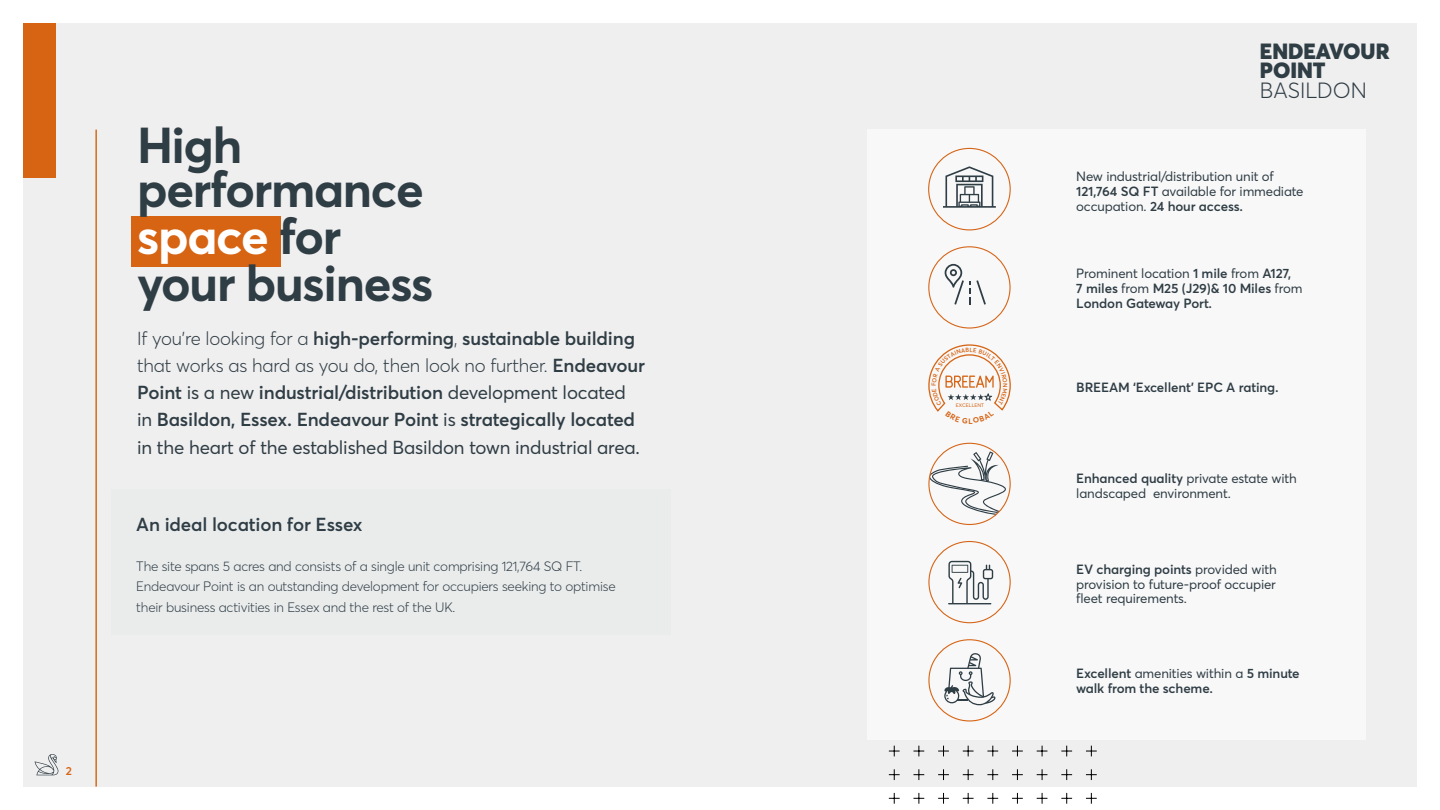
<style>
.page{position:relative;width:1440px;height:810px;background:#fff}
.page>*{position:absolute;margin:0;border:0;box-sizing:border-box;transform-origin:0 0}
.t1{font:700 49.8px/45.8px "Averta Std";letter-spacing:-.025em;color:#2f3d45}
.t2{font:900 21.75px/18.8px "Averta Std";color:#2f3d45}
.t3{font:300 21.75px "Averta Std";color:#2f3d45}
.t4{font:600 18.6px/27.2px "Averta Std";letter-spacing:-.01em;color:#2f3d45}
.t5{font:300 13.5px/20px "Averta Std";letter-spacing:-.015em;color:#2f3d45}
.t6{font:13.2px/14.9px "Averta Std";letter-spacing:-.01em;color:#2f3d45}
.t7{font:600 13.2px/14.9px "Averta Std";letter-spacing:-.01em;color:#2f3d45}
.t8{font:600 11.55px "Averta Std";color:#d76413}
.t9{font:5.03px "Averta Std";color:#d66516}
.s1{color:#fff}
.s2{font-weight:300}
.s3{font-weight:400}
.s4{font-weight:600}
</style>
<div class="page">
<div style="left:23px;top:23px;width:1394px;height:764px;background:#f0efef"></div>
<div style="left:111px;top:490px;width:559px;height:145px;background:#eaecec"></div>
<div style="left:131px;top:216px;width:149px;height:50px;background:#d76413"></div>
<hr style="left:95px;top:130px;width:2px;height:657px;background:#d76413">
<svg style="left:1086px;top:746px;width:11px;height:10px"></svg>
<svg style="left:1061px;top:746px;width:11px;height:10px"></svg>
<svg style="left:1037px;top:746px;width:10px;height:10px"></svg>
<svg style="left:1012px;top:746px;width:11px;height:10px"></svg>
<svg style="left:987px;top:746px;width:11px;height:10px"></svg>
<svg style="left:963px;top:746px;width:11px;height:10px"></svg>
<svg style="left:938px;top:746px;width:11px;height:10px"></svg>
<svg style="left:913px;top:746px;width:11px;height:10px"></svg>
<svg style="left:889px;top:746px;width:11px;height:10px"></svg>
<svg style="left:1086px;top:769px;width:11px;height:11px"></svg>
<svg style="left:1061px;top:769px;width:11px;height:11px"></svg>
<svg style="left:1037px;top:769px;width:10px;height:11px"></svg>
<svg style="left:1012px;top:769px;width:11px;height:11px"></svg>
<svg style="left:987px;top:769px;width:11px;height:11px"></svg>
<svg style="left:963px;top:769px;width:11px;height:11px"></svg>
<svg style="left:938px;top:769px;width:11px;height:11px"></svg>
<svg style="left:913px;top:769px;width:11px;height:11px"></svg>
<svg style="left:889px;top:769px;width:11px;height:11px"></svg>
<svg style="left:1086px;top:793px;width:11px;height:11px"></svg>
<svg style="left:1061px;top:793px;width:11px;height:11px"></svg>
<svg style="left:1037px;top:793px;width:10px;height:11px"></svg>
<svg style="left:1012px;top:793px;width:11px;height:11px"></svg>
<svg style="left:987px;top:793px;width:11px;height:11px"></svg>
<svg style="left:963px;top:793px;width:11px;height:11px"></svg>
<svg style="left:938px;top:793px;width:11px;height:11px"></svg>
<svg style="left:913px;top:793px;width:11px;height:11px"></svg>
<svg style="left:889px;top:793px;width:11px;height:11px"></svg>
<div style="left:868px;top:130px;width:498px;height:610px;background:#f8f8f8"></div>
<svg style="left:943px;top:166px;width:53px;height:42px"></svg>
<div style="left:928px;top:148px;width:83px;height:82px;border:1px solid #d56517;border-radius:50%"></div>
<svg style="left:945px;top:264px;width:41px;height:41px"></svg>
<div style="left:928px;top:246px;width:83px;height:83px;border:1px solid #d56517;border-radius:50%"></div>
<div style="left:928px;top:639px;width:83px;height:83px;border:1px solid #d76413;border-radius:50%"></div>
<svg style="left:944px;top:653px;width:52px;height:52px"></svg>
<svg style="left:930px;top:451px;width:76px;height:64px"></svg>
<div style="left:928px;top:443px;width:83px;height:82px;border:1px solid #d56517;border-radius:50%"></div>
<div style="left:928px;top:541px;width:83px;height:82px;border:1px solid #d56517;border-radius:50%"></div>
<svg style="left:948px;top:561px;width:45px;height:43px"></svg>
<svg style="left:35px;top:754px;width:23px;height:21px"></svg>
<div style="left:23px;top:23px;width:33px;height:155px;background:#d76413"></div>
<svg style="left:928px;top:344px;width:83px;height:68px"></svg>
<p class="t8" style="left:66px;top:763px;width:8px">2</p>
<h1 class="t1" style="left:137px;top:120px;width:298px">High performance <span class="s1">space</span> for your business</h1>
<p class="t4" style="left:137px;top:324px;width:509px"><span class="s2">If you’re looking for a</span> high-performing<span class="s2">,</span> sustainable building <span class="s2">that works as hard as you do, then look no further.</span> Endeavour Point <span class="s3">is a new</span> industrial/distribution <span class="s3">development located in</span> Basildon, Essex. Endeavour Point <span class="s3">is</span> strategically located <span class="s3">in the heart of the established Basildon town industrial area.</span></p>
<p class="t4" style="left:136px;top:510px;width:228px">An ideal location for Essex</p>
<p class="t5" style="left:136px;top:556px;width:481px">The site spans 5 acres and consists of a single unit comprising 121,764 SQ FT.<br>Endeavour Point is an outstanding development for occupiers seeking to optimise their business activities in Essex and the rest of the UK.</p>
<p class="t9" style="left:956px;top:402px;width:30px">EXCELLENT</p>
<p class="t2" style="left:1260px;top:41px;width:131px">ENDEAVOUR<br>POINT</p>
<p class="t3" style="left:1260px;top:75px;width:109px">BASILDON</p>
<p class="t6" style="left:1076px;top:168px;width:229px">New industrial/distribution unit of<br><span class="s4">121,764 SQ FT</span> available for immediate occupation. <span class="s4">24 hour access.</span></p>
<p class="t7" style="left:1076px;top:265px;width:228px"><span class="s3">Prominent location</span> 1 mile <span class="s3">from</span> A127,<br>7 miles <span class="s3">from</span> M25 (J29)&amp; 10 Miles <span class="s3">from<br></span>London Gateway Port.</p>
<p class="t7" style="left:1076px;top:379px;width:204px">BREEAM ‘Excellent’ EPC A rating.</p>
<p class="t6" style="left:1076px;top:470px;width:222px"><span class="s4">Enhanced quality</span> private estate with landscaped environment.</p>
<p class="t6" style="left:1076px;top:561px;width:202px;text-align:justify"><span class="s4">EV charging points</span> provided with provision to future-proof occupier fleet requirements.</p>
<p class="t7" style="left:1076px;top:666px;width:225px">Excellent <span class="s3">amenities within a</span> 5 minute walk from the scheme.</p>
</div>
